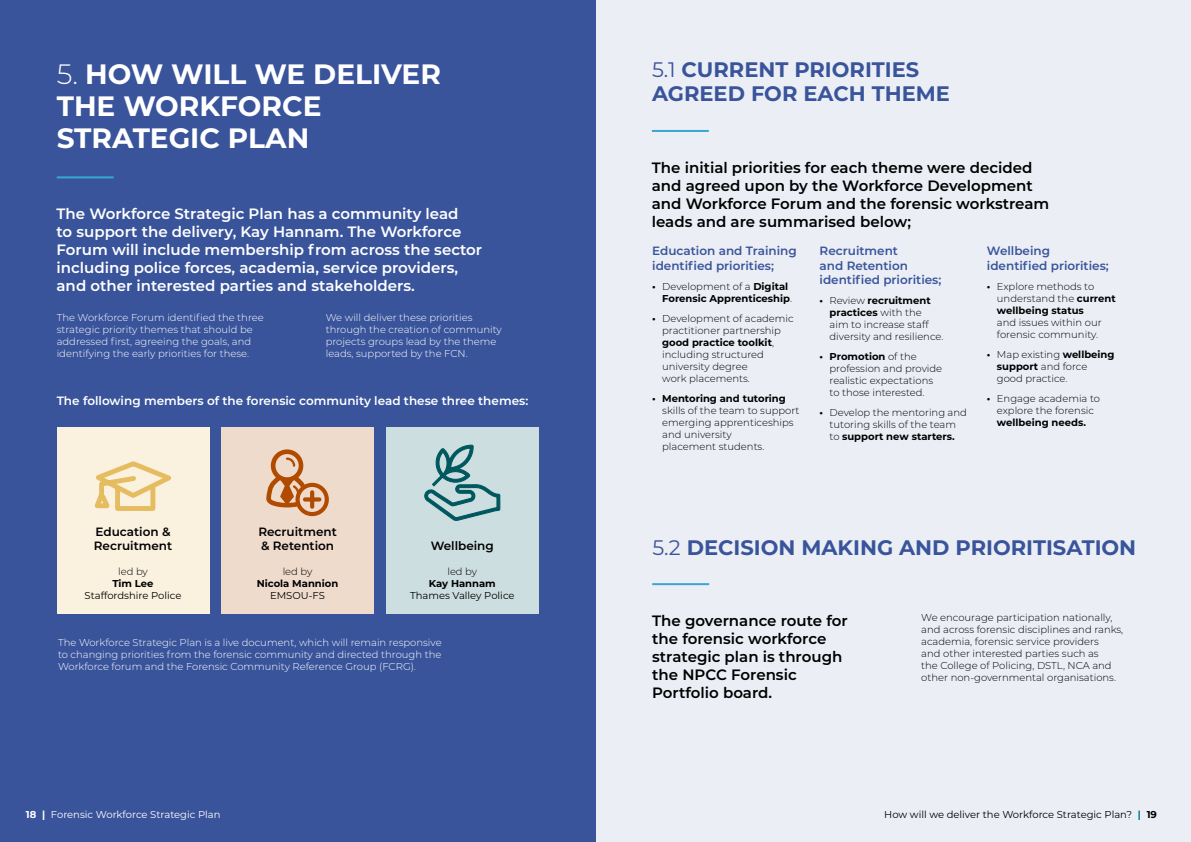
<style>
.page{position:relative;width:1191px;height:842px;background:#fff}
.page>*{position:absolute;margin:0;border:0;box-sizing:border-box;transform-origin:0 0}
.t1{font:700 28px/32px "Montserrat";color:#fff}
.t2{font:700 21px/24px "Montserrat";color:#39549b}
.t3{font:600 15px/18px "Montserrat";color:#000}
.t4{font:600 15px/18px "Montserrat";color:#fff}
.t5{font:600 12px/14.4px "Montserrat";color:#39549b}
.t6{font:600 12px "Montserrat";color:#fff}
.t7{font:600 12px/14.4px "Montserrat";color:#000}
.t8{font:300 10px/12px "Montserrat";color:#000}
.t9{font:300 10px/12px "Montserrat";color:#fff}
.t10{font:700 10px/12px "Montserrat";color:#000}
.t11{font:10px "Montserrat";color:#000}
.t12{font:10px "Montserrat";color:#fff}
.s1{font-weight:300}
.s2{font-weight:400}
.s3{font-weight:700}
.s4{font-weight:700;color:#007396}
</style>
<div class="page">
<div style="left:595px;top:0;width:596px;height:842px;background:#ebeef5"></div>
<div style="left:0;top:0;width:595px;height:842px;background:#39549b"></div>
<hr style="left:57px;top:176px;width:57px;height:2px;background:#38a8d3">
<div style="left:57px;top:428px;width:152px;height:186px;background:#faf1df"></div>
<svg style="left:94px;top:461px;width:77px;height:49px"></svg>
<div style="left:115px;top:485px;width:40px;height:26px;border:5px solid #e6bc60"></div>
<div style="left:221px;top:428px;width:153px;height:186px;background:#efdbcc"></div>
<svg style="left:266px;top:449px;width:63px;height:67px"></svg>
<div style="left:386px;top:428px;width:153px;height:186px;background:#ccdedf"></div>
<svg style="left:424px;top:444px;width:77px;height:77px"></svg>
<hr style="left:652px;top:130px;width:57px;height:2px;background:#38a8d3">
<hr style="left:652px;top:583px;width:57px;height:2px;background:#38a8d3">
<h1 class="t1" style="left:57px;top:56px;width:386px"><span class="s1">5.</span> HOW WILL WE DELIVER<br>THE WORKFORCE<br>STRATEGIC PLAN</h1>
<p class="t4" style="left:57px;top:204px;width:427px">The Workforce Strategic Plan has a community lead<br>to support the delivery, Kay Hannam. The Workforce Forum will include membership from across the sector including police forces, academia, service providers, and other interested parties and stakeholders.</p>
<p class="t9" style="left:57px;top:311px;width:208px">The Workforce Forum identified the three strategic priority themes that should be addressed first, agreeing the goals, and identifying the early priorities for these.</p>
<p class="t9" style="left:326px;top:311px;width:178px">We will deliver these priorities through the creation of community projects groups lead by the theme leads, supported by the FCN.</p>
<p class="t6" style="left:57px;top:393px;width:473px">The following members of the forensic community lead these three themes:</p>
<p class="t7" style="left:94px;top:524px;width:80px">Education &amp;<br>Recruitment</p>
<p class="t8" style="left:118px;top:565px;width:31px">led by</p>
<p class="t10" style="left:112px;top:577px;width:43px">Tim Lee</p>
<p class="t11" style="left:85px;top:589px;width:98px">Staffordshire Police</p>
<p class="t7" style="left:258px;top:524px;width:80px">Recruitment &amp; Retention</p>
<p class="t8" style="left:283px;top:565px;width:31px">led by</p>
<p class="t10" style="left:257px;top:577px;width:83px">Nicola Mannion</p>
<p class="t11" style="left:270px;top:589px;width:56px">EMSOU-FS</p>
<p class="t7" style="left:431px;top:538px;width:65px">Wellbeing</p>
<p class="t8" style="left:447px;top:565px;width:31px">led by</p>
<p class="t10" style="left:429px;top:577px;width:68px">Kay Hannam</p>
<p class="t11" style="left:410px;top:589px;width:106px">Thames Valley Police</p>
<p class="t9" style="left:58px;top:636px;width:385px;text-align:justify">The Workforce Strategic Plan is a live document, which will remain responsive to changing priorities from the forensic community and directed through the Workforce forum and the Forensic Community Reference Group (FCRG).</p>
<h2 class="t2" style="left:652px;top:57px;width:299px"><span class="s2">5.1</span> CURRENT PRIORITIES<br>AGREED FOR EACH THEME</h2>
<h3 class="t3" style="left:652px;top:158px;width:399px">The initial priorities for each theme were decided and agreed upon by the Workforce Development and Workforce Forum and the forensic workstream leads and are summarised below;</h3>
<p class="t5" style="left:652px;top:243px;width:146px">Education and Training identified priorities;</p>
<p class="t10" style="left:662px;top:280px;width:131px;text-indent:-10px">• <span class="s1">Development of a</span> Digital<br>Forensic Apprenticeship<span class="s1">.</span></p>
<p class="t8" style="left:662px;top:312px;width:133px;text-indent:-10px"><span class="s3">•</span> Development of academic practitioner partnership <span class="s3">good practice toolkit</span>, including structured university degree<br>work placements.</p>
<p class="t10" style="left:652px;top:392px;width:135px">• Mentoring and tutoring</p>
<p class="t8" style="left:662px;top:404px;width:139px">skills of the team to support emerging apprenticeships and university<br>placement students.</p>
<p class="t5" style="left:819px;top:243px;width:123px">Recruitment<br>and Retention identified priorities;</p>
<p class="t8" style="left:829px;top:294px;width:115px;text-indent:-10px"><span class="s3">•</span> Review <span class="s3">recruitment practices</span> with the<br>aim to increase staff diversity and resilience.</p>
<p class="t8" style="left:829px;top:350px;width:114px;text-indent:-10px"><span class="s3">• Promotion</span> of the profession and provide realistic expectations to those interested.</p>
<p class="t8" style="left:819px;top:406px;width:149px;text-align:center"><span class="s3">•</span> Develop the mentoring and tutoring skills of the team<br>to <span class="s3">support new starters.</span></p>
<p class="t5" style="left:987px;top:243px;width:123px">Wellbeing identified priorities;</p>
<p class="t8" style="left:997px;top:280px;width:120px;text-indent:-10px"><span class="s3">•</span> Explore methods to understand the <span class="s3">current wellbeing status</span></p>
<p class="t8" style="left:997px;top:316px;width:106px">and issues within our forensic community.</p>
<p class="t8" style="left:997px;top:348px;width:119px;text-indent:-10px"><span class="s3">•</span> Map existing <span class="s3">wellbeing support</span> and force good practice.</p>
<p class="t8" style="left:987px;top:392px;width:115px;text-align:center"><span class="s3">•</span> Engage academia to explore the forensic</p>
<p class="t10" style="left:997px;top:416px;width:91px">wellbeing needs.</p>
<h2 class="t2" style="left:652px;top:534px;width:485px"><span class="s2">5.2</span> DECISION MAKING AND PRIORITISATION</h2>
<h3 class="t3" style="left:652px;top:611px;width:197px">The governance route for the forensic workforce strategic plan is through the NPCC Forensic<br>Portfolio board.</h3>
<p class="t8" style="left:921px;top:611px;width:203px">We encourage participation nationally, and across forensic disciplines and ranks, academia, forensic service providers<br>and other interested parties such as<br>the College of Policing, DSTL, NCA and other non-governmental organisations.</p>
<p class="t12" style="left:26px;top:808px;width:196px"><span class="s3">18 |</span> Forensic Workforce Strategic Plan</p>
<p class="t11" style="left:884px;top:808px;width:274px">How will we deliver the Workforce Strategic Plan? <span class="s4">|</span> <span class="s3">19</span></p>
</div>
